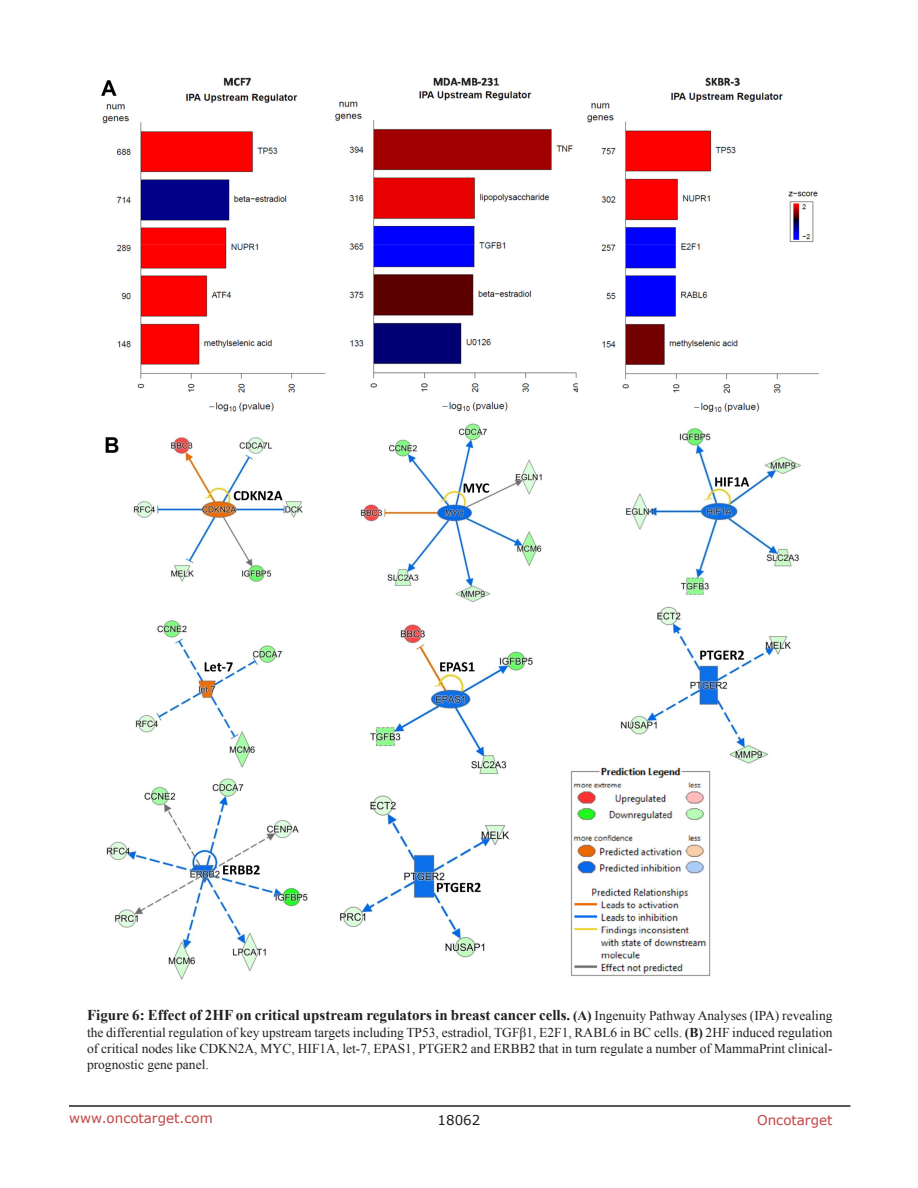
<style>
.page{position:relative;width:918px;height:1188px;background:#fff}
.page>*{position:absolute;margin:0;border:0;box-sizing:border-box;transform-origin:0 0}
.t1{font:700 15px "Times New Roman";color:#231f20}
.t2{font:13.5px/16.2px "Times New Roman";color:#231f20;text-align:justify}
.t3{font:13.5px "Verdana";color:#c24141}
.t4{font:13.5px "Verdana";color:#231f20}
.s1{font-size:13.5px}
.s2{font-weight:400;font-size:13.5px}
.s3{font-weight:700}
</style>
<div class="page">
<hr style="left:69px;top:1105px;width:781px;height:2px;background:#231f20">
<img style="left:101px;top:77px;width:718px;height:903px">
<p class="t1" style="left:87px;top:1005px;width:747px">Figure 6: Effect of 2HF on critical upstream regulators in breast cancer cells. <span class="s1">(A)</span> <span class="s2">Ingenuity Pathway Analyses (IPA) revealing</span></p>
<p class="t2" style="left:87px;top:1024px;width:747px">the differential regulation of key upstream targets including TP53, estradiol, TGFβ1, E2F1, RABL6 in BC cells. <span class="s3">(B)</span> 2HF induced regulation of critical nodes like CDKN2A, MYC, HIF1A, let-7, EPAS1, PTGER2 and ERBB2 that in turn regulate a number of MammaPrint clinical&shy;prognostic gene panel.</p>
<p class="t3" style="left:69px;top:1109px;width:145px">www.oncotarget.com</p>
<p class="t4" style="left:438px;top:1111px;width:44px">18062</p>
<p class="t3" style="left:757px;top:1111px;width:77px">Oncotarget</p>
</div>
